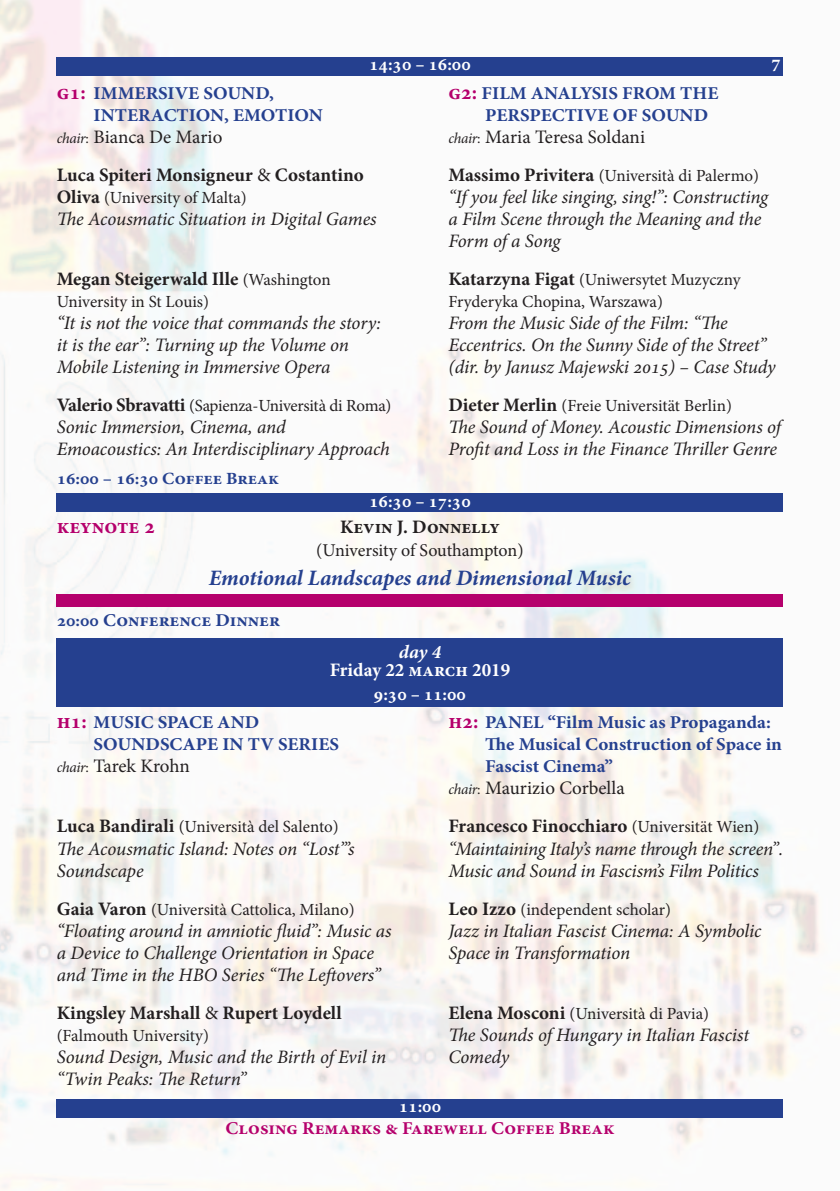
<style>
.page{position:relative;width:840px;height:1191px;background:#fff}
.page>*{position:absolute;margin:0;border:0;box-sizing:border-box;transform-origin:0 0}
.t1{font:italic 700 22px "Minion Pro";letter-spacing:-.005em;color:#25408f}
.t2{font:700 21px "Minion Pro";color:#b5006c}
.t3{font:italic 19px/22px "Minion Pro";letter-spacing:-.01em;color:#231f20}
.t4{font:700 19px/38px "Minion Pro";color:#231f20}
.t5{font:19px "Minion Pro";letter-spacing:-.005em;color:#231f20}
.t6{font:700 19px "Minion Pro";color:#fff}
.t7{font:italic 700 19px "Minion Pro";color:#fff}
.t8{font:700 18px/22px "Minion Pro";color:#25408f;scale:1.05 1}
.t9{font:700 18px "Minion Pro";color:#fff}
.t10{font:700 18px "Minion Pro";color:#b5006c;scale:1.05 1}
.t11{font:18px "Minion Pro";letter-spacing:-.01em;color:#231f20}
.t12{font:700 17.2px "Minion Pro";color:#25408f;scale:1.05 1}
.t13{font:17px/22px "Minion Pro";letter-spacing:-.005em;color:#231f20}
.s1{font-size:21px;color:#b5006c}
.s2{font-weight:400;font-style:italic;font-size:15px}
.s3{font-weight:400;font-size:15px}
.s4{font-weight:400}
.s5{font-weight:700;font-size:19px}
.s6{font-weight:400;font-size:17px}
.s7{font-style:italic;font-size:15px}
.s8{font-size:15px}
.s9{font-size:17.2px}
</style>
<div class="page">
<img style="left:0;top:0;width:839px;height:1191px">
<div style="left:57px;top:638px;width:725px;height:68px;background:#25408f"></div>
<div style="left:57px;top:1099px;width:725px;height:18px;background:#25408f"></div>
<div style="left:57px;top:494px;width:725px;height:18px;background:#25408f"></div>
<div style="left:57px;top:57px;width:725px;height:18px;background:#25408f"></div>
<div style="left:57px;top:594px;width:725px;height:13px;background:#b5006c"></div>
<p class="t9" style="left:369px;top:51px;width:103px">14:30 – 16:00</p>
<p class="t9" style="left:771px;top:53px;width:10px">7</p>
<p class="t8" style="left:94px;top:82px;width:219px;text-indent:-37px"><span class="s1">g1:</span> IMMERSIVE SOUND,<br>INTERACTION, EMOTION</p>
<p class="t4" style="left:57px;top:118px;width:308px"><span class="s2">chair</span><span class="s3">:</span> <span class="s4">Bianca De Mario<br></span>Luca Spiteri Monsigneur <span class="s4">&amp;</span> Costantino</p>
<p class="t13" style="left:57px;top:187px;width:191px"><span class="s5">Oliva</span> (University of Malta)</p>
<p class="t3" style="left:57px;top:208px;width:321px">The Acousmatic Situation in Digital Games</p>
<p class="t4" style="left:57px;top:260px;width:275px">Megan Steigerwald Ille <span class="s6">(Washington</span></p>
<p class="t13" style="left:57px;top:291px;width:154px">University in St Louis)</p>
<p class="t3" style="left:57px;top:312px;width:325px">“It is not the voice that commands the story: it is the ear”: Turning up the Volume on<br>Mobile Listening in Immersive Opera</p>
<p class="t13" style="left:57px;top:395px;width:336px"><span class="s5">Valerio Sbravatti</span> (Sapienza-Università di Roma)</p>
<p class="t3" style="left:57px;top:416px;width:334px">Sonic Immersion, Cinema, and<br>Emoacoustics: An Interdisciplinary Approach</p>
<p class="t12" style="left:57px;top:466px;width:213px">16:00 – 16:30 Coffee Break</p>
<p class="t8" style="left:485px;top:82px;width:223px;text-indent:-37px"><span class="s1">g2:</span> FILM ANALYSIS FROM THE<br>PERSPECTIVE OF SOUND</p>
<p class="t5" style="left:448px;top:124px;width:198px"><span class="s7">chair</span><span class="s8">:</span> Maria Teresa Soldani</p>
<p class="t13" style="left:448px;top:165px;width:312px"><span class="s5">Massimo Privitera</span> (Università di Palermo)</p>
<p class="t3" style="left:448px;top:186px;width:321px">“If you feel like singing, sing!”: Constructing a Film Scene through the Meaning and the<br>Form of a Song</p>
<p class="t13" style="left:448px;top:269px;width:293px"><span class="s5">Katarzyna Figat</span> (Uniwersytet Muzyczny<br>Fryderyka Chopina, Warszawa)</p>
<p class="t3" style="left:448px;top:312px;width:328px">From the Music Side of the Film: “The<br>Eccentrics. On the Sunny Side of the Street” (dir. by Janusz Majewski 2015) – Case Study</p>
<p class="t13" style="left:448px;top:395px;width:285px"><span class="s5">Dieter Merlin</span> (Freie Universität Berlin)</p>
<p class="t3" style="left:448px;top:416px;width:334px">The Sound of Money. Acoustic Dimensions of<br>Profit and Loss in the Finance Thriller Genre</p>
<p class="t2" style="left:57px;top:511px;width:100px">keynote 2</p>
<p class="t9" style="left:369px;top:488px;width:103px">16:30 – 17:30</p>
<p class="t4" style="left:340px;top:508px;width:161px">Kevin J. Donnelly</p>
<p class="t11" style="left:316px;top:538px;width:209px">(University of Southampton)</p>
<p class="t1" style="left:209px;top:562px;width:423px">Emotional Landscapes and Dimensional Music</p>
<p class="t8" style="left:57px;top:609px;width:214px"><span class="s9">20:00</span> Conference Dinner</p>
<p class="t7" style="left:398px;top:638px;width:44px">day 4</p>
<p class="t6" style="left:329px;top:656px;width:182px">Friday 22 march 2019</p>
<p class="t9" style="left:374px;top:682px;width:94px">9:30 – 11:00</p>
<p class="t8" style="left:94px;top:711px;width:235px;text-indent:-37px"><span class="s1">h1:</span> MUSIC SPACE AND<br>SOUNDSCAPE IN TV SERIES</p>
<p class="t5" style="left:57px;top:753px;width:135px"><span class="s7">chair</span><span class="s8">:</span> Tarek Krohn</p>
<p class="t13" style="left:57px;top:816px;width:283px"><span class="s5">Luca Bandirali</span> (Università del Salento)</p>
<p class="t3" style="left:57px;top:837px;width:299px">The Acousmatic Island: Notes on “Lost”’s<br>Soundscape</p>
<p class="t13" style="left:57px;top:898px;width:299px"><span class="s5">Gaia Varon</span> (Università Cattolica, Milano)</p>
<p class="t3" style="left:57px;top:919px;width:336px">“Floating around in amniotic fluid”: Music as a Device to Challenge Orientation in Space and Time in the HBO Series “The Leftovers”</p>
<p class="t4" style="left:57px;top:993px;width:286px">Kingsley Marshall <span class="s4">&amp;</span> Rupert Loydell</p>
<p class="t13" style="left:57px;top:1024px;width:153px">(Falmouth University)</p>
<p class="t3" style="left:57px;top:1045px;width:331px">Sound Design, Music and the Birth of Evil in “Twin Peaks: The Return”</p>
<p class="t8" style="left:485px;top:711px;width:284px;text-indent:-37px"><span class="s1">h2:</span> PANEL “Film Music as Propaganda:<br>The Musical Construction of Space in<br>Fascist Cinema”</p>
<p class="t4" style="left:448px;top:769px;width:312px"><span class="s2">chair</span><span class="s3">:</span> <span class="s4">Maurizio Corbella<br></span>Francesco Finocchiaro <span class="s6">(Universität Wien)</span></p>
<p class="t3" style="left:448px;top:837px;width:336px">“Maintaining Italy’s name through the screen”.<br>Music and Sound in Fascism’s Film Politics</p>
<p class="t13" style="left:448px;top:898px;width:224px"><span class="s5">Leo Izzo</span> (independent scholar)</p>
<p class="t3" style="left:448px;top:919px;width:314px">Jazz in Italian Fascist Cinema: A Symbolic<br>Space in Transformation</p>
<p class="t13" style="left:448px;top:1002px;width:262px"><span class="s5">Elena Mosconi</span> (Università di Pavia)</p>
<p class="t3" style="left:448px;top:1023px;width:302px">The Sounds of Hungary in Italian Fascist<br>Comedy</p>
<p class="t9" style="left:398px;top:1093px;width:44px">11:00</p>
<p class="t10" style="left:225px;top:1115px;width:372px">Closing Remarks &amp; Farewell Coffee Break</p>
</div>
